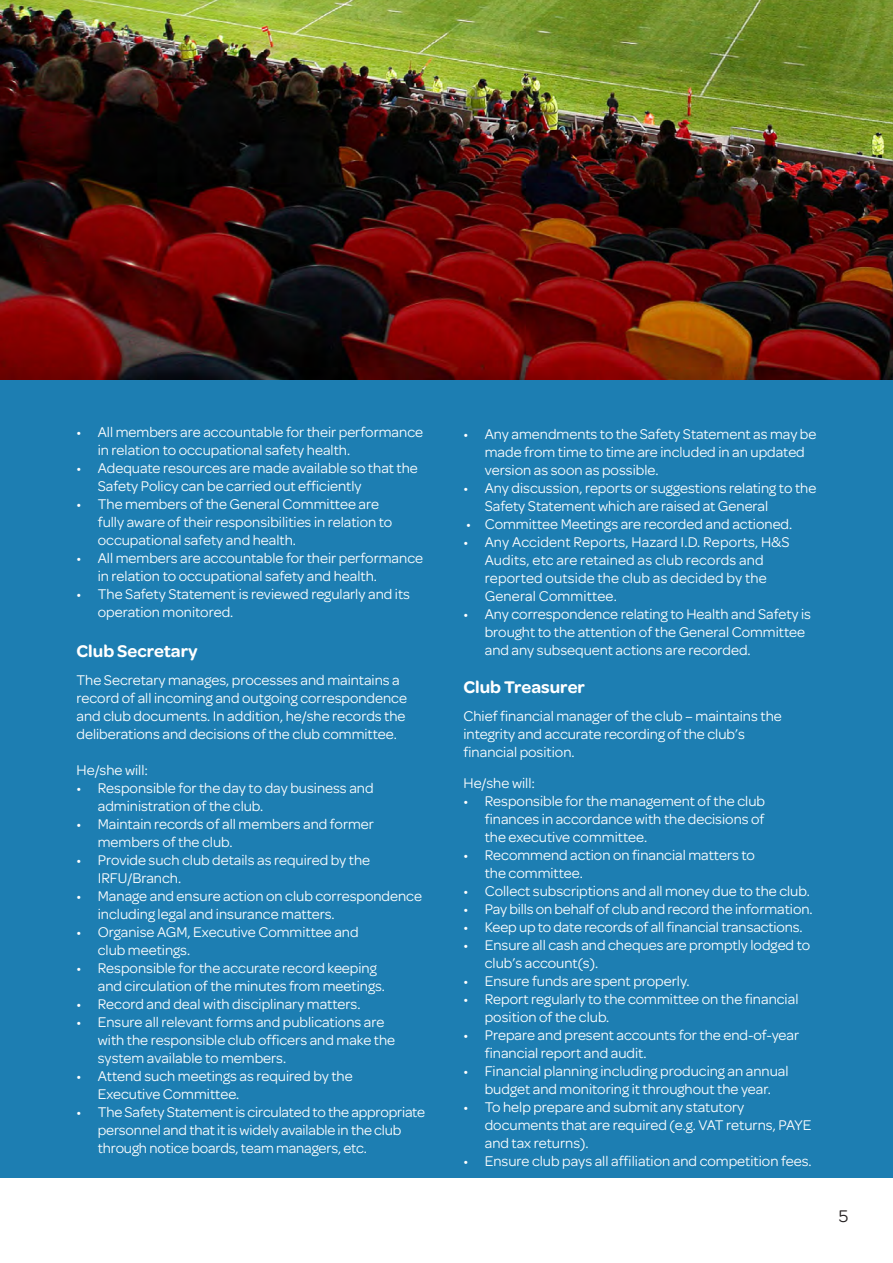
<style>
.page{position:relative;width:893px;height:1263px;background:#fff}
.page>*{position:absolute;margin:0;border:0;box-sizing:border-box;transform-origin:0 0}
.body_copy{font:600 18px "Omnes";color:#fff}
.sub_heading{font:600 18px "Omnes";color:#fff}
.heading_style{font:18px "Omnes";color:#231f20}
.body_copy-2{font:15px/18px "Omnes";color:#fff}
</style>
<div class="page">
<div style="left:0;top:378px;width:893px;height:800px;background:#1d7eb2"></div>
<img style="left:0;top:0;width:893px;height:379px">
<p class="body_copy-2" style="left:98px;top:423px;width:327px;text-indent:-21px">• All members are accountable for their performance in relation to occupational safety health.</p>
<p class="body_copy-2" style="left:98px;top:459px;width:322px;text-indent:-21px">• Adequate resources are made available so that the<br>Safety Policy can be carried out efficiently</p>
<p class="body_copy-2" style="left:98px;top:495px;width:296px;text-indent:-21px">• The members of the General Committee are fully aware of their responsibilities in relation to occupational safety and health.</p>
<p class="body_copy-2" style="left:98px;top:549px;width:327px;text-indent:-21px">• All members are accountable for their performance in relation to occupational safety and health.</p>
<p class="body_copy-2" style="left:98px;top:585px;width:314px;text-indent:-21px">• The Safety Statement is reviewed regularly and its operation monitored.</p>
<p class="body_copy" style="left:77px;top:640px;width:123px">Club Secretary</p>
<p class="body_copy-2" style="left:77px;top:671px;width:332px">The Secretary manages, processes and maintains a record of all incoming and outgoing correspondence and club documents. In addition, he/she records the deliberations and decisions of the club committee.</p>
<p class="body_copy-2" style="left:77px;top:761px;width:73px">He/she will:</p>
<p class="body_copy-2" style="left:98px;top:779px;width:277px;text-indent:-21px">• Responsible for the day to day business and administration of the club.</p>
<p class="body_copy-2" style="left:98px;top:815px;width:278px;text-indent:-21px">• Maintain records of all members and former members of the club.</p>
<p class="body_copy-2" style="left:98px;top:851px;width:274px;text-indent:-21px">• Provide such club details as required by the<br>IRFU/Branch.</p>
<p class="body_copy-2" style="left:98px;top:887px;width:326px;text-indent:-21px">• Manage and ensure action on club correspondence including legal and insurance matters.</p>
<p class="body_copy-2" style="left:98px;top:923px;width:262px;text-indent:-21px">• Organise AGM, Executive Committee and club meetings.</p>
<p class="body_copy-2" style="left:98px;top:959px;width:289px;text-indent:-21px">• Responsible for the accurate record keeping and circulation of the minutes from meetings.</p>
<p class="body_copy-2" style="left:77px;top:995px;width:285px">• Record and deal with disciplinary matters.</p>
<p class="body_copy-2" style="left:98px;top:1013px;width:299px;text-indent:-21px">• Ensure all relevant forms and publications are with the responsible club officers and make the system available to members.</p>
<p class="body_copy-2" style="left:98px;top:1067px;width:256px;text-indent:-21px">• Attend such meetings as required by the<br>Executive Committee.</p>
<p class="body_copy-2" style="left:98px;top:1103px;width:329px;text-indent:-21px">• The Safety Statement is circulated to the appropriate personnel and that it is widely available in the club through notice boards, team managers, etc.</p>
<p class="body_copy-2" style="left:485px;top:425px;width:333px;text-indent:-21px">• Any amendments to the Safety Statement as may be made from time to time are included in an updated version as soon as possible.</p>
<p class="body_copy-2" style="left:485px;top:479px;width:333px;text-indent:-21px">• Any discussion, reports or suggestions relating to the<br>Safety Statement which are raised at General</p>
<p class="body_copy-2" style="left:466px;top:515px;width:328px">• Committee Meetings are recorded and actioned.</p>
<p class="body_copy-2" style="left:485px;top:533px;width:306px;text-indent:-21px">• Any Accident Reports, Hazard I.D. Reports, H&amp;S Audits, etc are retained as club records and reported outside the club as decided by the General Committee.</p>
<p class="body_copy-2" style="left:485px;top:605px;width:328px;text-indent:-21px">• Any correspondence relating to Health and Safety is brought to the attention of the General Committee and any subsequent actions are recorded.</p>
<p class="sub_heading" style="left:463px;top:676px;width:123px">Club Treasurer</p>
<p class="body_copy-2" style="left:463px;top:707px;width:320px">Chief financial manager of the club – maintains the integrity and accurate recording of the club’s financial position.</p>
<p class="body_copy-2" style="left:463px;top:774px;width:73px">He/she will:</p>
<p class="body_copy-2" style="left:485px;top:792px;width:282px;text-align:justify;text-indent:-21px">• Responsible for the management of the club finances in accordance with the decisions of the executive committee.</p>
<p class="body_copy-2" style="left:485px;top:846px;width:272px;text-indent:-21px">• Recommend action on financial matters to the committee.</p>
<p class="body_copy-2" style="left:463px;top:882px;width:348px">• Collect subscriptions and all money due to the club.</p>
<p class="body_copy-2" style="left:463px;top:900px;width:351px">• Pay bills on behalf of club and record the information.</p>
<p class="body_copy-2" style="left:463px;top:918px;width:340px">• Keep up to date records of all financial transactions.</p>
<p class="body_copy-2" style="left:485px;top:936px;width:327px;text-indent:-21px">• Ensure all cash and cheques are promptly lodged to club’s account(s).</p>
<p class="body_copy-2" style="left:463px;top:972px;width:227px">• Ensure funds are spent properly.</p>
<p class="body_copy-2" style="left:485px;top:990px;width:315px;text-indent:-21px">• Report regularly to the committee on the financial position of the club.</p>
<p class="body_copy-2" style="left:485px;top:1026px;width:316px;text-indent:-21px">• Prepare and present accounts for the end-of-year financial report and audit.</p>
<p class="body_copy-2" style="left:463px;top:1062px;width:327px;text-align:center">• Financial planning including producing an annual budget and monitoring it throughout the year.</p>
<p class="body_copy-2" style="left:485px;top:1098px;width:328px;text-indent:-21px">• To help prepare and submit any statutory documents that are required (e.g. VAT returns, PAYE and tax returns).</p>
<p class="body_copy-2" style="left:463px;top:1152px;width:350px">• Ensure club pays all affiliation and competition fees.</p>
<p class="heading_style" style="left:839px;top:1206px;width:11px">5</p>
</div>
